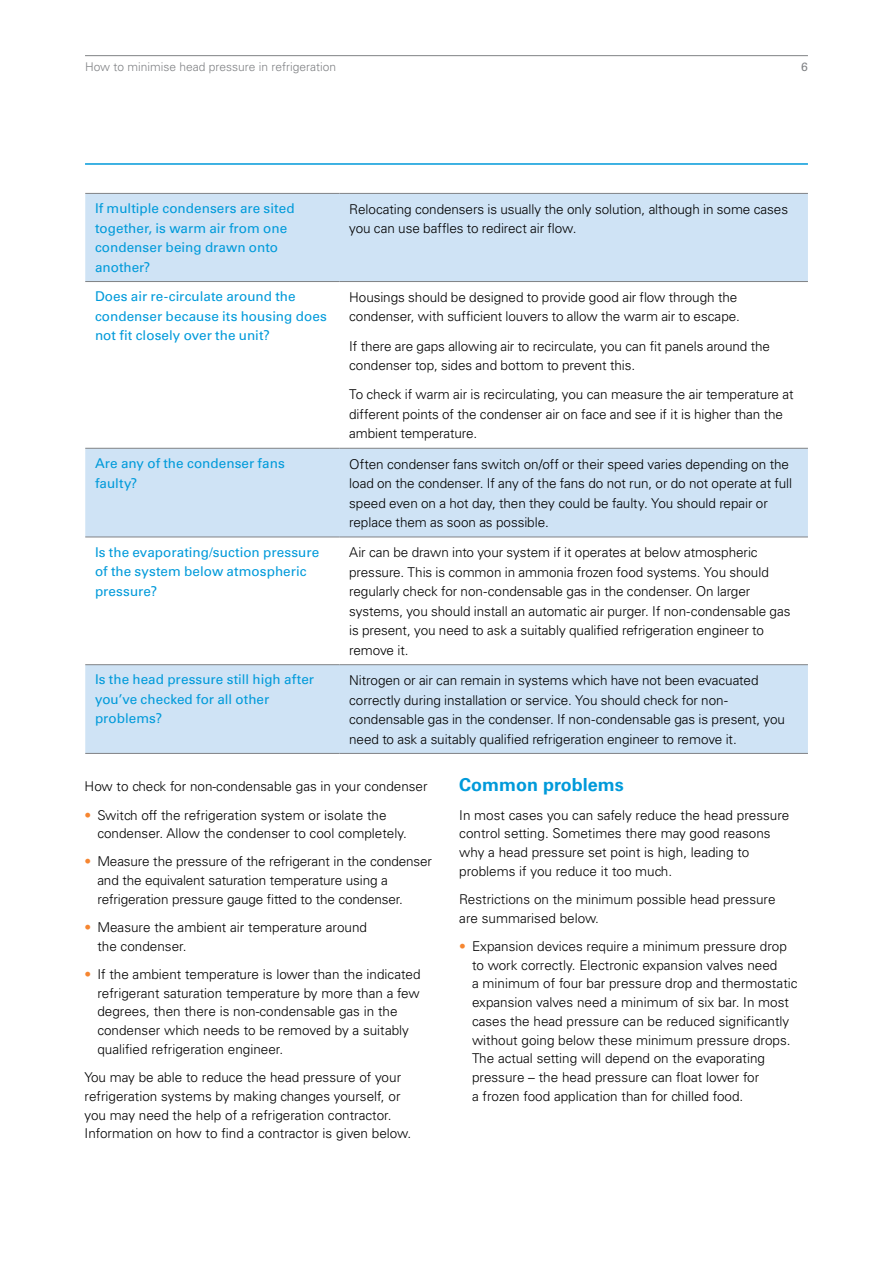
<style>
.page{position:relative;width:893px;height:1263px;background:#fff}
.page>*{position:absolute;margin:0;border:0;box-sizing:border-box;transform-origin:0 0}
.t1{font:700 18px "Univers";color:#009ada}
.t2{font:300 13.5px/18.8px "Univers";color:#000}
.t3{font:13.5px/19.5px "Univers";color:#009ada}
.t4{font:300 12px "Univers";color:#808285}
.t5{font:12px "Univers";color:#808285}
.s1{color:#f68631}
</style>
<div class="page">
<hr style="left:85px;top:55px;width:723px;height:1px;background:#808285">
<hr style="left:85px;top:163px;width:723px;height:2px;background:#009ada">
<svg style="left:85px;top:194px;width:723px;height:559px"></svg>
<hr style="left:85px;top:193px;width:254px;height:1px;background:#808285">
<hr style="left:339px;top:193px;width:469px;height:1px;background:#808285">
<hr style="left:85px;top:281px;width:254px;height:1px;background:#808285">
<hr style="left:339px;top:281px;width:469px;height:1px;background:#808285">
<hr style="left:85px;top:448px;width:254px;height:1px;background:#808285">
<hr style="left:339px;top:448px;width:469px;height:1px;background:#808285">
<hr style="left:85px;top:536px;width:254px;height:1px;background:#808285">
<hr style="left:339px;top:536px;width:469px;height:1px;background:#808285">
<hr style="left:85px;top:664px;width:254px;height:1px;background:#808285">
<hr style="left:339px;top:664px;width:469px;height:1px;background:#808285">
<hr style="left:85px;top:753px;width:254px;height:1px;background:#808285">
<hr style="left:339px;top:753px;width:469px;height:1px;background:#808285">
<p class="t4" style="left:85px;top:60px;width:253px">How to minimise head pressure in refrigeration</p>
<p class="t5" style="left:801px;top:60px;width:8px">6</p>
<p class="t3" style="left:95px;top:199px;width:201px">If multiple condensers are sited together, is warm air from one condenser being drawn onto another?</p>
<p class="t2" style="left:349px;top:199px;width:440px;line-height:19.5px">Relocating condensers is usually the only solution, although in some cases you can use baffles to redirect air flow.</p>
<p class="t3" style="left:95px;top:287px;width:233px">Does air re-circulate around the condenser because its housing does not fit closely over the unit?</p>
<p class="t2" style="left:349px;top:287px;width:392px;line-height:19.5px">Housings should be designed to provide good air flow through the condenser, with sufficient louvers to allow the warm air to escape.</p>
<p class="t2" style="left:349px;top:336px;width:422px;line-height:19.5px">If there are gaps allowing air to recirculate, you can fit panels around the condenser top, sides and bottom to prevent this.</p>
<p class="t2" style="left:349px;top:385px;width:446px;line-height:19.5px">To check if warm air is recirculating, you can measure the air temperature at different points of the condenser air on face and see if it is higher than the ambient temperature.</p>
<p class="t3" style="left:95px;top:454px;width:191px">Are any of the condenser fans faulty?</p>
<p class="t2" style="left:349px;top:454px;width:444px;line-height:19.5px">Often condenser fans switch on/off or their speed varies depending on the load on the condenser. If any of the fans do not run, or do not operate at full speed even on a hot day, then they could be faulty. You should repair or replace them as soon as possible.</p>
<p class="t3" style="left:95px;top:542px;width:226px">Is the evaporating/suction pressure of the system below atmospheric pressure?</p>
<p class="t2" style="left:349px;top:543px;width:443px;line-height:19.5px">Air can be drawn into your system if it operates at below atmospheric pressure. This is common in ammonia frozen food systems. You should regularly check for non-condensable gas in the condenser. On larger systems, you should install an automatic air purger. If non-condensable gas is present, you need to ask a suitably qualified refrigeration engineer to remove it.</p>
<p class="t3" style="left:95px;top:670px;width:221px">Is the head pressure still high after you’ve checked for all other problems?</p>
<p class="t2" style="left:349px;top:670px;width:437px;line-height:19.5px">Nitrogen or air can remain in systems which have not been evacuated correctly during installation or service. You should check for non&shy;condensable gas in the condenser. If non-condensable gas is present, you need to ask a suitably qualified refrigeration engineer to remove it.</p>
<p class="t2" style="left:85px;top:777px;width:344px">How to check for non-condensable gas in your condenser</p>
<p class="t2" style="left:97px;top:805px;width:311px;text-indent:-13px"><span class="s1">•</span> Switch off the refrigeration system or isolate the condenser. Allow the condenser to cool completely.</p>
<p class="t2" style="left:97px;top:852px;width:336px;text-indent:-13px"><span class="s1">•</span> Measure the pressure of the refrigerant in the condenser and the equivalent saturation temperature using a refrigeration pressure gauge fitted to the condenser.</p>
<p class="t2" style="left:97px;top:918px;width:271px;text-indent:-13px"><span class="s1">•</span> Measure the ambient air temperature around the condenser.</p>
<p class="t2" style="left:97px;top:965px;width:325px;text-indent:-13px"><span class="s1">•</span> If the ambient temperature is lower than the indicated refrigerant saturation temperature by more than a few degrees, then there is non-condensable gas in the condenser which needs to be removed by a suitably qualified refrigeration engineer.</p>
<p class="t2" style="left:85px;top:1068px;width:328px">You may be able to reduce the head pressure of your refrigeration systems by making changes yourself, or you may need the help of a refrigeration contractor.<br>Information on how to find a contractor is given below.</p>
<h1 class="t1" style="left:459px;top:774px;width:166px">Common problems</h1>
<p class="t2" style="left:459px;top:805px;width:332px">In most cases you can safely reduce the head pressure control setting. Sometimes there may good reasons why a head pressure set point is high, leading to problems if you reduce it too much.</p>
<p class="t2" style="left:459px;top:890px;width:318px">Restrictions on the minimum possible head pressure are summarised below.</p>
<p class="t2" style="left:472px;top:937px;width:327px;text-indent:-13px"><span class="s1">•</span> Expansion devices require a minimum pressure drop to work correctly. Electronic expansion valves need<br>a minimum of four bar pressure drop and thermostatic expansion valves need a minimum of six bar. In most cases the head pressure can be reduced significantly without going below these minimum pressure drops.<br>The actual setting will depend on the evaporating pressure – the head pressure can float lower for<br>a frozen food application than for chilled food.</p>
</div>
